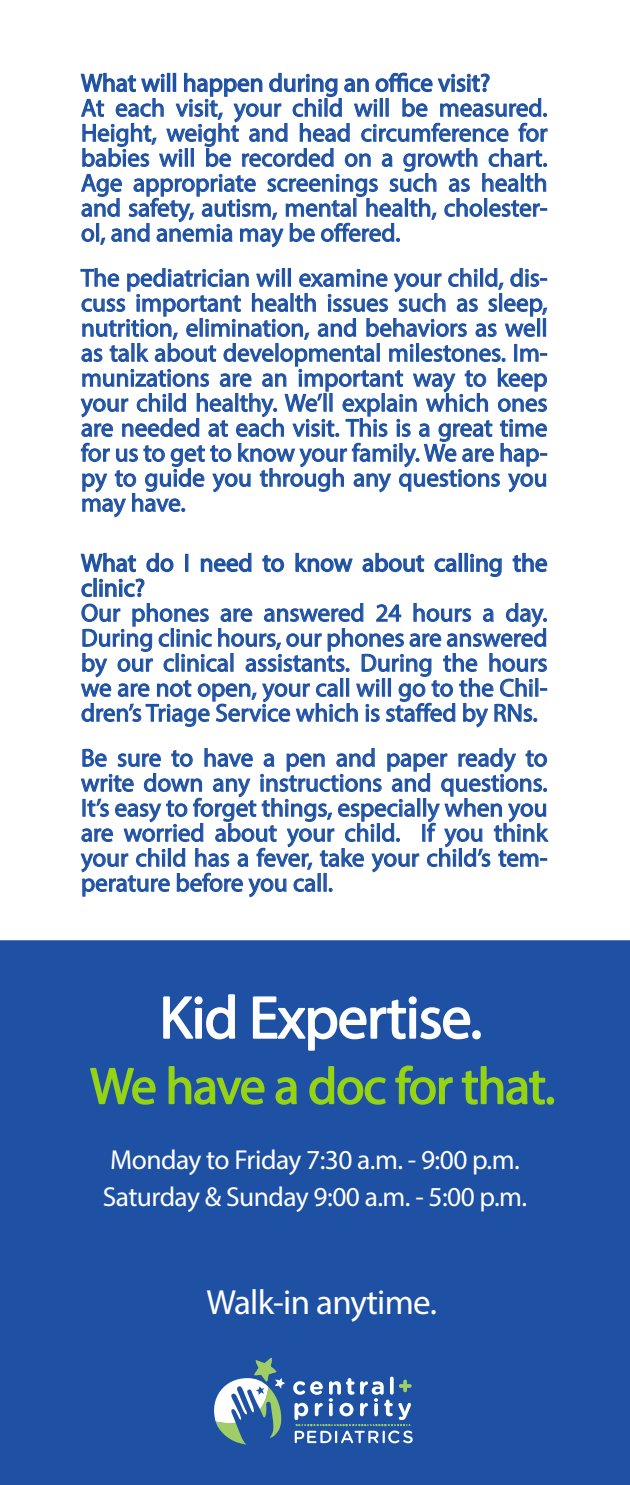
<style>
.page{position:relative;width:630px;height:1485px;background:#fff}
.page>*{position:absolute;margin:0;border:0;box-sizing:border-box;transform-origin:0 0}
.Headline_Bold_Type{font:60.5px "Myriad Pro";letter-spacing:-.02em;color:#fff}
.Headline_Bold_Type-2{font:51.75px "Myriad Pro";letter-spacing:-.02em;color:#94d60a}
.Headline_Bold_Type-3{font:35px "Myriad Pro";letter-spacing:-.02em;color:#fff}
.Headline_Bold_Type-4{font:27.5px "Myriad Pro";letter-spacing:-.02em;color:#fff}
.Headline_Bold_Type-5{font:25px/25px "Myriad Pro";color:#1e51a4;text-align:justify}
</style>
<div class="page">
<div style="left:0;top:940px;width:630px;height:545px;background:#1e51a4"></div>
<hr style="left:390px;top:1377px;width:4px;height:18px;background:#fff;border-radius:2px">
<svg style="left:293px;top:1378px;width:120px;height:65px"></svg>
<svg style="left:210px;top:1358px;width:75px;height:87px"></svg>
<svg style="left:89px;top:1051px;width:67px;height:69px;background:#2e6196"></svg>
<svg style="left:162px;top:968px;width:384px;height:138px;background:#2f5fa2"></svg>
<div style="left:547px;top:1097px;width:7px;height:8px;border:1px solid #96c93d;border-radius:50%"></div>
<svg style="left:80px;top:72px;width:468px;height:176px"></svg>
<svg style="left:80px;top:268px;width:468px;height:250px"></svg>
<svg style="left:80px;top:552px;width:468px;height:176px"></svg>
<svg style="left:80px;top:748px;width:469px;height:150px"></svg>
<p class="Headline_Bold_Type-5" style="left:81px;top:70px;width:411px">What will happen during an office visit?</p>
<p class="Headline_Bold_Type-5" style="left:81px;top:95px;width:468px">At each visit, your child will be measured.<br>Height, weight and head circumference for babies will be recorded on a growth chart.<br>Age appropriate screenings such as health and safety, autism, mental health, cholester&shy;ol, and anemia may be offered.</p>
<p class="Headline_Bold_Type-5" style="left:81px;top:265px;width:468px">The pediatrician will examine your child, dis&shy;cuss important health issues such as sleep, nutrition, elimination, and behaviors as well as talk about developmental milestones. Im&shy;munizations are an important way to keep your child healthy. We’ll explain which ones are needed at each visit. This is a great time for us to get to know your family. We are hap&shy;py to guide you through any questions you may have.</p>
<p class="Headline_Bold_Type-5" style="left:81px;top:550px;width:468px">What do I need to know about calling the clinic?</p>
<p class="Headline_Bold_Type-5" style="left:81px;top:600px;width:468px">Our phones are answered 24 hours a day.<br>During clinic hours, our phones are answered by our clinical assistants. During the hours we are not open, your call will go to the Chil&shy;dren’s Triage Service which is staffed by RNs.</p>
<p class="Headline_Bold_Type-5" style="left:81px;top:745px;width:468px">Be sure to have a pen and paper ready to write down any instructions and questions.<br>It’s easy to forget things, especially when you are worried about your child. If you think your child has a fever, take your child’s tem&shy;perature before you call.</p>
<p class="Headline_Bold_Type" style="left:159px;top:980px;width:324px">Kid Expertise.</p>
<p class="Headline_Bold_Type-2" style="left:90px;top:1054px;width:467px">We have a doc for that.</p>
<p class="Headline_Bold_Type-4" style="left:110px;top:1143px;width:411px">Monday to Friday 7:30 a.m. - 9:00 p.m.</p>
<p class="Headline_Bold_Type-4" style="left:103px;top:1180px;width:426px">Saturday &amp; Sunday 9:00 a.m. - 5:00 p.m.</p>
<p class="Headline_Bold_Type-3" style="left:206px;top:1280px;width:232px">Walk-in anytime.</p>
</div>
